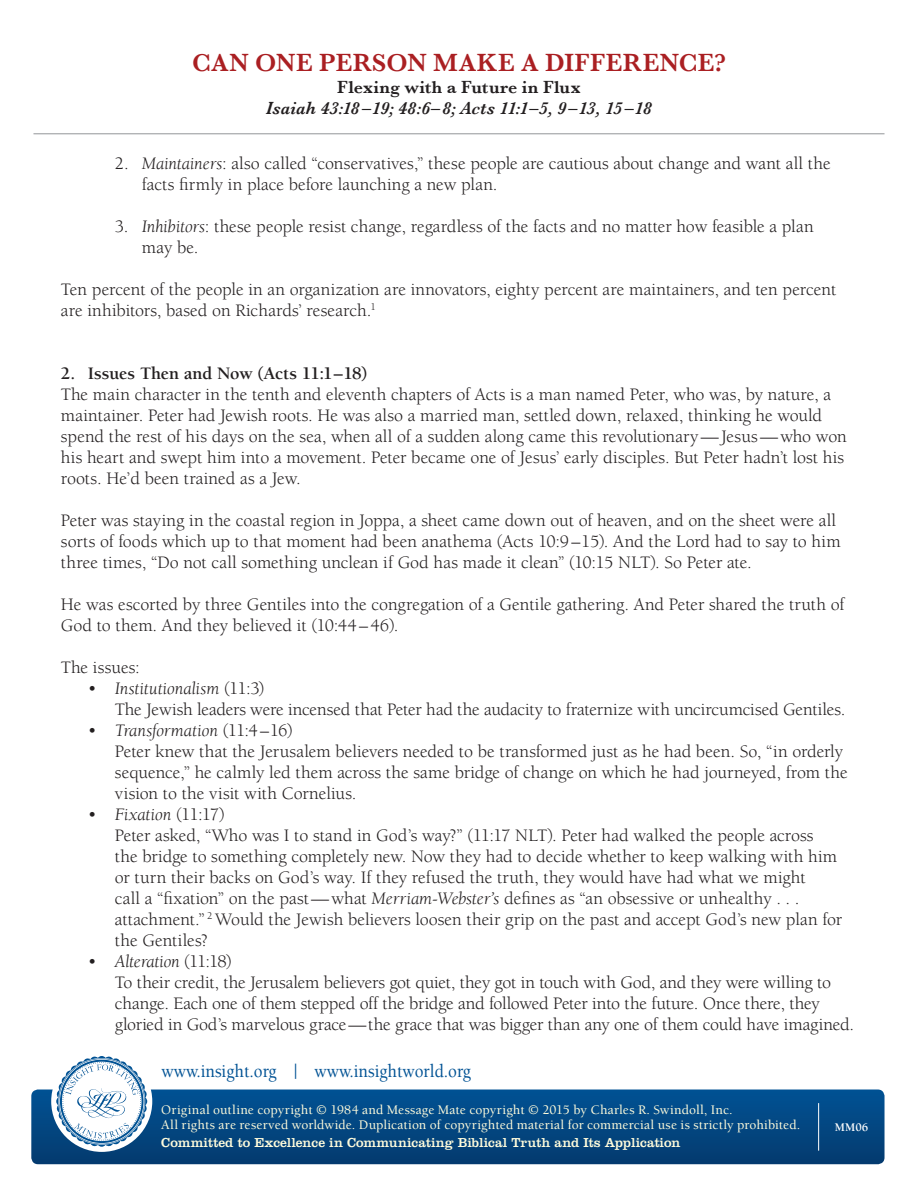
<style>
.page{position:relative;width:918px;height:1188px;background:#fff}
.page>*{position:absolute;margin:0;border:0;box-sizing:border-box;transform-origin:0 0}
.t1{font:600 25.5px "Baskerville";letter-spacing:.015em;color:#aa1f22}
.t2{font:500 18.9px "Berkeley";color:#005294;scale:.9 1}
.t3{font:18px/21px "Berkeley";letter-spacing:-.005em;color:#231f20}
.t4{font:italic 600 18px "Baskerville";color:#231f20}
.t5{font:700 18px "Berkeley";letter-spacing:-.01em;color:#231f20}
.t6{font:600 18px "Baskerville";letter-spacing:.02em;color:#231f20}
.t7{font:500 13.5px/15px "Berkeley";letter-spacing:.01em;color:#fffcdc}
.t8{font:13.5px "Clarendon";letter-spacing:.005em;color:#fffcdc}
.t9{font:700 12px "Berkeley";color:#fff}
.s1{font-style:italic}
</style>
<div class="page">
<div style="left:31px;top:1090px;width:854px;height:74px;background:linear-gradient(to bottom,#015294,#043b6f);border-radius:7px"></div>
<div style="left:51px;top:1051px;width:101px;height:101px;background:#fff;border-radius:50%"></div>
<svg style="left:56px;top:1056px;width:91px;height:91px"></svg>
<hr style="left:33px;top:133px;width:852px;height:1px;background:#939598">
<hr style="left:818px;top:1103px;width:1px;height:48px;background:#fff">
<h1 class="t1" style="left:192px;top:48px;width:535px">CAN ONE PERSON MAKE A DIFFERENCE?</h1>
<p class="t6" style="left:337px;top:76px;width:245px">Flexing with a Future in Flux</p>
<p class="t4" style="left:266px;top:98px;width:388px">Isaiah 43:18 –19; 48:6–8; Acts 11:1–5, 9–13, 15–18</p>
<p class="t3" style="left:142px;top:153px;width:690px;text-indent:-27px">2. <span class="s1">Maintainers</span>: also called “conservatives,” these people are cautious about change and want all the facts firmly in place before launching a new plan.</p>
<p class="t3" style="left:142px;top:216px;width:673px;text-indent:-27px">3. <span class="s1">Inhibitors</span>: these people resist change, regardless of the facts and no matter how feasible a plan may be.</p>
<p class="t3" style="left:61px;top:279px;width:777px">Ten percent of the people in an organization are innovators, eighty percent are maintainers, and ten percent are inhibitors, based on Richards’ research.<sup>1</sup></p>
<p class="t5" style="left:61px;top:364px;width:308px">2. Issues Then and Now (Acts 11:1–18)</p>
<p class="t3" style="left:61px;top:384px;width:787px">The main character in the tenth and eleventh chapters of Acts is a man named Peter, who was, by nature, a maintainer. Peter had Jewish roots. He was also a married man, settled down, relaxed, thinking he would spend the rest of his days on the sea, when all of a sudden along came this revolutionary—Jesus—who won his heart and swept him into a movement. Peter became one of Jesus’ early disciples. But Peter hadn’t lost his roots. He’d been trained as a Jew.</p>
<p class="t3" style="left:61px;top:510px;width:781px">Peter was staying in the coastal region in Joppa, a sheet came down out of heaven, and on the sheet were all sorts of foods which up to that moment had been anathema (Acts 10:9–15). And the Lord had to say to him three times, “Do not call something unclean if God has made it clean” (10:15 NLT). So Peter ate.</p>
<p class="t3" style="left:61px;top:594px;width:785px">He was escorted by three Gentiles into the congregation of a Gentile gathering. And Peter shared the truth of<br>God to them. And they believed it (10:44–46).</p>
<p class="t3" style="left:61px;top:657px;width:80px">The issues:</p>
<p class="t3" style="left:115px;top:678px;width:732px;text-indent:-27px">• <span class="s1">Institutionalism</span> (11:3)<br>The Jewish leaders were incensed that Peter had the audacity to fraternize with uncircumcised Gentiles.</p>
<p class="t3" style="left:115px;top:720px;width:734px;text-indent:-27px">• <span class="s1">Transformation</span> (11:4–16)<br>Peter knew that the Jerusalem believers needed to be transformed just as he had been. So, “in orderly sequence,” he calmly led them across the same bridge of change on which he had journeyed, from the vision to the visit with Cornelius.</p>
<p class="t3" style="left:115px;top:804px;width:729px;text-indent:-27px">• <span class="s1">Fixation</span> (11:17)<br>Peter asked, “Who was I to stand in God’s way?” (11:17 NLT). Peter had walked the people across<br>the bridge to something completely new. Now they had to decide whether to keep walking with him or turn their backs on God’s way. If they refused the truth, they would have had what we might<br>call a “fixation” on the past—what <span class="s1">Merriam-Webster’s</span> defines as “an obsessive or unhealthy . . . attachment.” <sup>2</sup> Would the Jewish believers loosen their grip on the past and accept God’s new plan for the Gentiles?</p>
<p class="t3" style="left:115px;top:951px;width:741px;text-indent:-27px">• <span class="s1">Alteration</span> (11:18)<br>To their credit, the Jerusalem believers got quiet, they got in touch with God, and they were willing to change. Each one of them stepped off the bridge and followed Peter into the future. Once there, they gloried in God’s marvelous grace—the grace that was bigger than any one of them could have imagined.</p>
<p class="t2" style="left:162px;top:1061px;width:345px">www.insight.org | www.insightworld.org</p>
<p class="t7" style="left:161px;top:1103px;width:641px">Original outline copyright © 1984 and Message Mate copyright © 2015 by Charles R. Swindoll, Inc.<br>All rights are reserved worldwide. Duplication of copyrighted material for commercial use is strictly prohibited.</p>
<p class="t8" style="left:161px;top:1135px;width:521px">Committed to Excellence in Communicating Biblical Truth and Its Application</p>
<p class="t9" style="left:835px;top:1121px;width:35px">MM06</p>
</div>
